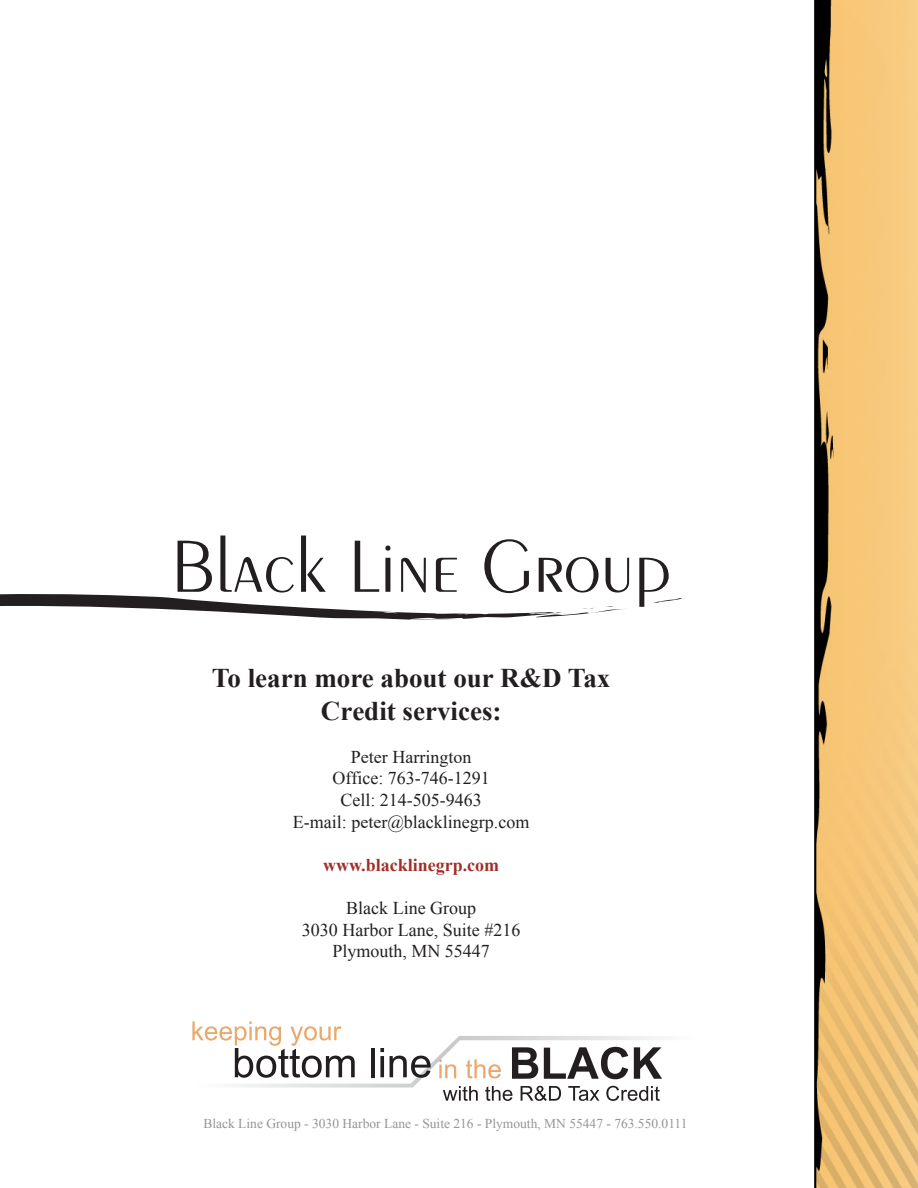
<style>
.page{position:relative;width:918px;height:1188px;background:#fff}
.page>*{position:absolute;margin:0;border:0;box-sizing:border-box;transform-origin:0 0}
.t1{font:700 27px/32.4px "Times New Roman";color:#231f20;text-align:center}
.t2{font:18px/21.6px "Times New Roman";color:#231f20;text-align:center}
.t3{font:700 18px "Times New Roman";color:#a02f29}
.t4{font:13.5px "Times New Roman";color:#939598}
</style>
<div class="page">
<img style="left:814px;top:1px;width:104px;height:1187px">
<svg style="left:192px;top:1021px;width:470px;height:80px"></svg>
<svg style="left:639px;top:558px;width:47px;height:49px"></svg>
<svg style="left:0;top:536px;width:629px;height:84px"></svg>
<p class="t1" style="left:212px;top:661px;width:400px">To learn more about our R&amp;D Tax<br>Credit services:</p>
<p class="t2" style="left:293px;top:745px;width:238px">Peter Harrington<br>Office: 763-746-1291<br>Cell: 214-505-9463<br>E-mail: peter@blacklinegrp.com</p>
<p class="t3" style="left:323px;top:852px;width:178px">www.blacklinegrp.com</p>
<p class="t2" style="left:302px;top:897px;width:220px">Black Line Group<br>3030 Harbor Lane, Suite #216<br>Plymouth, MN 55447</p>
<p class="t4" style="left:203px;top:1114px;width:486px">Black Line Group - 3030 Harbor Lane - Suite 216 - Plymouth, MN 55447 - 763.550.0111</p>
</div>
